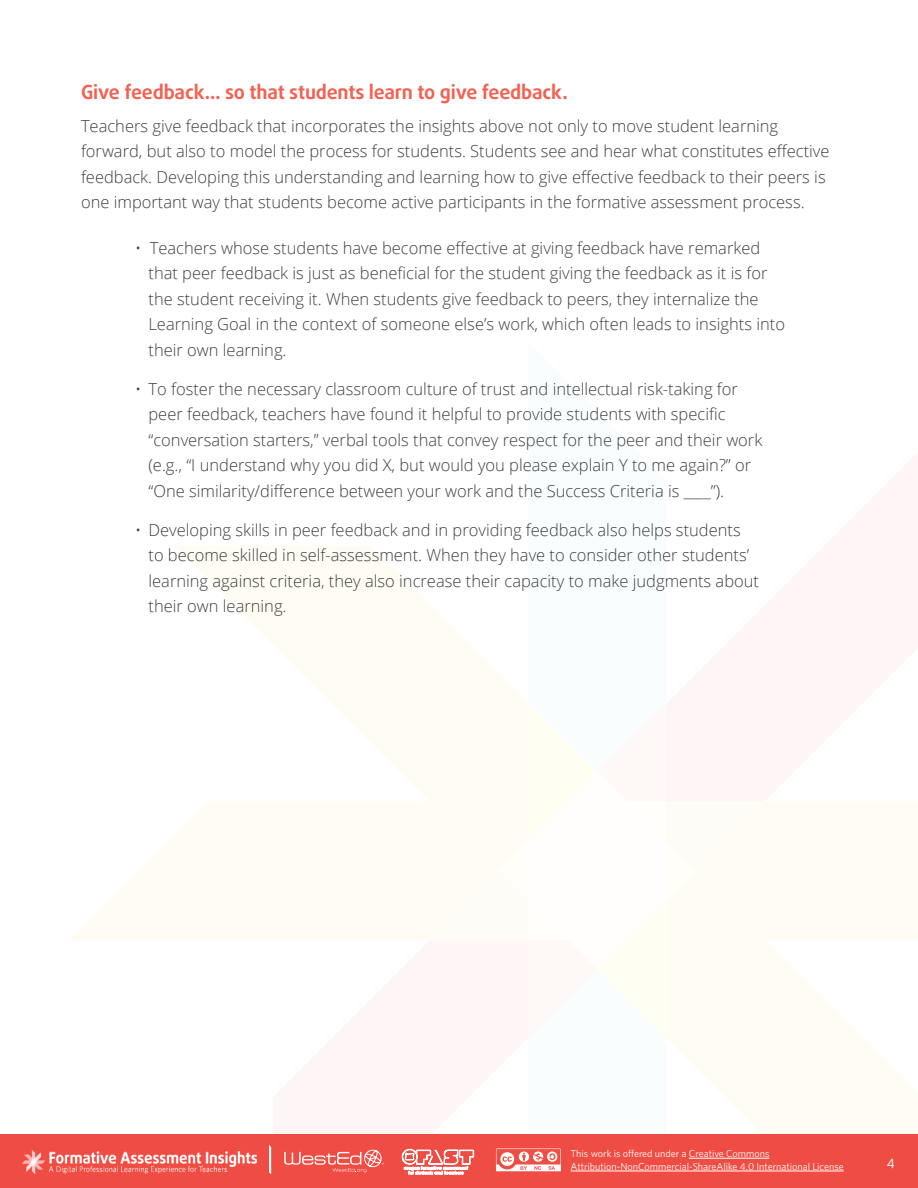
<style>
.page{position:relative;width:918px;height:1188px;background:#fff}
.page>*{position:absolute;margin:0;border:0;box-sizing:border-box;transform-origin:0 0}
.t1{font:700 19.5px "Daxline Pro";letter-spacing:-.01em;color:#f16252}
.t2{font:300 16.5px/25.5px "Open Sans";color:#3e3e3f}
.t3{font:13.5px "Daxline Pro";color:#fff}
.t4{font:10.2px/12.8px "Whitney HTF";color:#fff}
</style>
<div class="page">
<svg style="left:174px;top:546px;width:744px;height:589px;fill:#fefcf6"></svg>
<svg style="left:69px;top:801px;width:361px;height:139px;fill:#fefcf3"></svg>
<svg style="left:528px;top:546px;width:139px;height:589px"></svg>
<svg style="left:430px;top:703px;width:488px;height:335px"></svg>
<div style="left:0;top:1135px;width:918px;height:53px;background:#ef4d44"></div>
<img style="left:23px;top:1150px;width:234px;height:23px">
<svg style="left:269px;top:1145px;width:2px;height:29px"></svg>
<svg style="left:284px;top:1149px;width:100px;height:23px"></svg>
<svg style="left:402px;top:1148px;width:72px;height:26px"></svg>
<hr style="left:571px;top:1171px;width:273px;height:1px;background:#fff">
<hr style="left:689px;top:1158px;width:81px;height:1px;background:#fff">
<svg style="left:496px;top:1149px;width:65px;height:22px"></svg>
<h3 class="t1" style="left:81px;top:79px;width:488px">Give feedback… so that students learn to give feedback.</h3>
<p class="t2" style="left:81px;top:112px;width:699px">Teachers give feedback that incorporates the insights above not only to move student learning</p>
<p class="t2" style="left:81px;top:138px;width:750px">forward, but also to model the process for students. Students see and hear what constitutes effective feedback. Developing this understanding and learning how to give effective feedback to their peers is</p>
<p class="t2" style="left:81px;top:189px;width:725px">one important way that students become active participants in the formative assessment process.</p>
<p class="t2" style="left:150px;top:235px;width:612px">Teachers whose students have become effective at giving feedback have remarked</p>
<p class="t2" style="left:135px;top:235px;width:8px">•</p>
<p class="t2" style="left:149px;top:260px;width:620px">that peer feedback is just as beneficial for the student giving the feedback as isit for</p>
<p class="t2" style="left:149px;top:286px;width:612px">the student receiving .i t When students give feedback to peers, they internalize the</p>
<p class="t2" style="left:149px;top:311px;width:638px">Learning Goal in the context of someone elses’ work, which often leads to insights into</p>
<p class="t2" style="left:149px;top:337px;width:140px">their own learning.</p>
<p class="t2" style="left:135px;top:376px;width:604px">• To foster the necessary classroom culture of trust and intellectual risk-taking for</p>
<p class="t2" style="left:149px;top:401px;width:579px">peer feedback, teachers have found it helpful to provide students with specific</p>
<p class="t2" style="left:149px;top:427px;width:615px">“conversation starters ” , verbal tools that convey respect for the peer and their work</p>
<p class="t2" style="left:149px;top:452px;width:604px">g.e( ., I“ understand why you did ,X but would you please explain toY me again?” or “One similarity/difference between your work and the Success Criteria i s . ( “____</p>
<p class="t2" style="left:135px;top:517px;width:607px">• Developing skills in peer feedback and in providing feedback also helps students</p>
<p class="t2" style="left:149px;top:542px;width:602px">to become skilled in self-assessment. When they have to consider other students‘</p>
<p class="t2" style="left:149px;top:568px;width:612px">learning against criteria, they also increase their capacity to make judgments about</p>
<p class="t2" style="left:149px;top:593px;width:140px">their own learning.</p>
<p class="t4" style="left:571px;top:1147px;width:275px">This work is offered under a Creative Commons<br>Attribution-NonCommercial-ShareAlike 4.0 International License</p>
<p class="t3" style="left:887px;top:1152px;width:9px">4</p>
</div>
